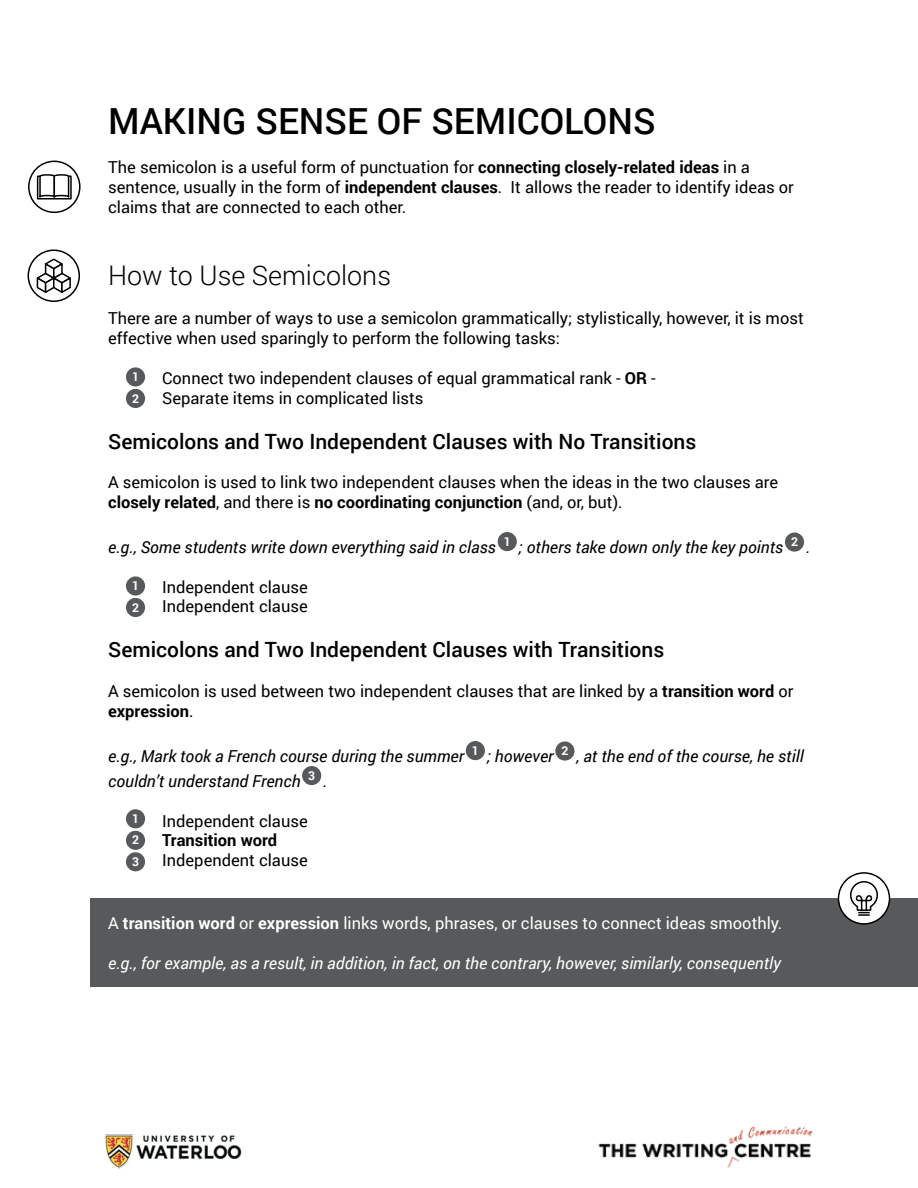
<style>
.page{position:relative;width:918px;height:1188px;background:#fff}
.page>*{position:absolute;margin:0;border:0;box-sizing:border-box;transform-origin:0 0}
.t1{font:500 36px "Roboto";color:#000}
.t2{font:300 27px "Roboto";color:#000}
.t3{font:500 21px "Roboto";color:#000}
.t4{font:16.5px/19.8px "Roboto";color:#000}
.t5{font:italic 16.5px/25.2px "Roboto";color:#000}
.t6{font:italic 16.5px "Roboto";color:#fff}
.t7{font:16.5px "Roboto";color:#fff}
.t8{font:700 16.5px "Roboto";color:#000}
.t9{font:700 12.3px/21.5px "Roboto";color:#fff}
.s1{font-weight:700}
</style>
<div class="page">
<div style="left:302px;top:766px;width:19px;height:19px;background:#58595b;border-radius:50%"></div>
<div style="left:555px;top:741px;width:19px;height:20px;background:#58595b;border-radius:50%"></div>
<div style="left:466px;top:741px;width:19px;height:19px;background:#58595b;border-radius:50%"></div>
<div style="left:785px;top:533px;width:19px;height:19px;background:#58595b;border-radius:50%"></div>
<div style="left:498px;top:532px;width:19px;height:19px;background:#58595b;border-radius:50%"></div>
<div style="left:90px;top:899px;width:828px;height:88px;background:#58595b"></div>
<div style="left:126px;top:367px;width:19px;height:20px;background:#58595b;border-radius:50%"></div>
<div style="left:126px;top:389px;width:19px;height:19px;background:#58595b;border-radius:50%"></div>
<div style="left:126px;top:576px;width:19px;height:20px;background:#58595b;border-radius:50%"></div>
<div style="left:126px;top:598px;width:19px;height:19px;background:#58595b;border-radius:50%"></div>
<div style="left:126px;top:809px;width:19px;height:19px;background:#58595b;border-radius:50%"></div>
<div style="left:126px;top:831px;width:19px;height:19px;background:#58595b;border-radius:50%"></div>
<div style="left:126px;top:852px;width:19px;height:19px;background:#58595b;border-radius:50%"></div>
<div style="left:28px;top:161px;width:53px;height:52px;border:2px solid #000;border-radius:50%"></div>
<svg style="left:28px;top:250px;width:51px;height:51px"></svg>
<div style="left:28px;top:249px;width:52px;height:53px;border:2px solid #000;border-radius:50%"></div>
<div style="left:37px;top:176px;width:35px;height:24px;border:2px solid #000"></div>
<svg style="left:39px;top:174px;width:31px;height:24px"></svg>
<svg style="left:36px;top:258px;width:36px;height:36px"></svg>
<img style="left:105px;top:1134px;width:137px;height:35px">
<div style="left:839px;top:873px;width:51px;height:51px;background:#fff;border-radius:50%"></div>
<div style="left:838px;top:872px;width:52px;height:53px;border:2px solid #000;border-radius:50%"></div>
<svg style="left:850px;top:881px;width:28px;height:35px"></svg>
<img style="left:598px;top:1126px;width:215px;height:42px">
<h1 class="t1" style="left:108px;top:95px;width:549px">MAKING SENSE OF SEMICOLONS</h1>
<p class="t4" style="left:108px;top:157px;width:687px">The semicolon is a useful form of punctuation for <span class="s1">connecting closely-related ideas</span> in a sentence, usually in the form of <span class="s1">independent clauses</span>. It allows the reader to identify ideas or claims that are connected to each other.</p>
<h2 class="t2" style="left:108px;top:256px;width:284px">How to Use Semicolons</h2>
<p class="t4" style="left:108px;top:308px;width:697px">There are a number of ways to use a semicolon grammatically; stylistically, however, it is most effective when used sparingly to perform the following tasks:</p>
<p class="t4" style="left:162px;top:367px;width:495px">Connect two independent clauses of equal grammatical rank - <span class="s1">OR</span> -<br>Separate items in complicated lists</p>
<p class="t3" style="left:108px;top:426px;width:590px">Semicolons and Two Independent Clauses with No Transitions</p>
<p class="t4" style="left:108px;top:472px;width:671px">A semicolon is used to link two independent clauses when the ideas in the two clauses are <span class="s1">closely related</span>, and there is <span class="s1">no coordinating conjunction</span> (and, or, but).</p>
<p class="t5" style="left:108px;top:534px;width:704px">e.g., Some students write down everything said in class <sup>1</sup> ; others take down only the key points <sup>2</sup> .</p>
<p class="t4" style="left:162px;top:576px;width:147px">Independent clause<br>Independent clause</p>
<p class="t3" style="left:108px;top:635px;width:558px">Semicolons and Two Independent Clauses with Transitions</p>
<p class="t4" style="left:108px;top:681px;width:687px">A semicolon is used between two independent clauses that are linked by a <span class="s1">transition word</span> or <span class="s1">expression</span>.</p>
<p class="t5" style="left:108px;top:743px;width:697px">e.g., Mark took a French course during the summer <sup>1</sup> ; however <sup>2</sup> , at the end of the course, he still couldn’t understand French <sup>3</sup> .</p>
<p class="t4" style="left:162px;top:810px;width:147px">Independent clause</p>
<p class="t8" style="left:162px;top:829px;width:117px">Transition word</p>
<p class="t4" style="left:162px;top:850px;width:147px">Independent clause</p>
<p class="t9" style="left:132px;top:365px;width:9px">1<br>2</p>
<p class="t9" style="left:132px;top:575px;width:9px">1<br>2</p>
<p class="t9" style="left:132px;top:807px;width:9px;text-align:justify">1<br>2<br>3</p>
<p class="t7" style="left:108px;top:912px;width:676px">A <span class="s1">transition word</span> or <span class="s1">expression</span> links words, phrases, or clauses to connect ideas smoothly.</p>
<p class="t6" style="left:108px;top:951px;width:674px">e.g., for example, as a result, in addition, in fact, on the contrary, however, similarly, consequently</p>
</div>
